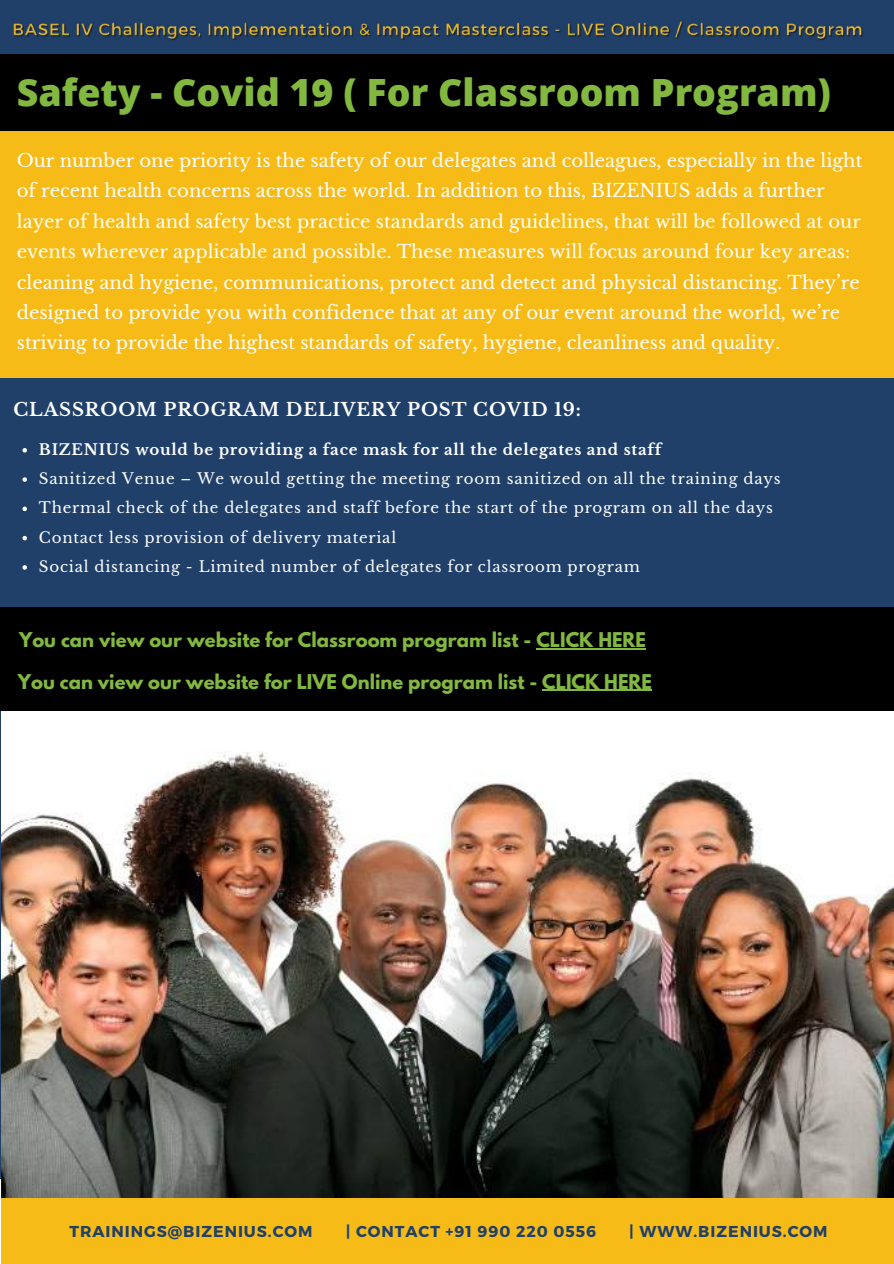
<style>
.page{position:relative;width:894px;height:1264px;background:#fff}
.page>*{position:absolute;margin:0;border:0;box-sizing:border-box;transform-origin:0 0}
.t1{font:800 37.5px "Open Sans";color:#82b840}
.t2{font:18px/30.5px "Libre Baskerville";color:#fff}
.t3{font:700 18px "League Spartan";color:#82b840}
.t4{font:700 18px "Libre Baskerville";letter-spacing:.05em;color:#fff}
.t5{font:700 15.75px "Montserrat";letter-spacing:.06em;color:#20406a}
.t6{font:15px/29.2px "Libre Baskerville";letter-spacing:.05em;color:#fff}
.t7{font:700 15px "Libre Baskerville";letter-spacing:.05em;color:#fff}
</style>
<div class="page">
<div style="left:0;top:0;width:893px;height:54px;background:#20406a"></div>
<div style="left:2px;top:1197px;width:891px;height:66px;background:#f7bb17"></div>
<div style="left:0;top:356px;width:893px;height:251px;background:#20406a"></div>
<img style="left:1px;top:751px;width:892px;height:446px">
<div style="left:0;top:126px;width:893px;height:251px;background:#f7bb17"></div>
<div style="left:1px;top:55px;width:892px;height:76px;background:#000"></div>
<svg style="left:22px;top:448px;width:5px;height:4px"></svg>
<svg style="left:22px;top:477px;width:5px;height:5px"></svg>
<svg style="left:22px;top:506px;width:5px;height:5px"></svg>
<svg style="left:22px;top:536px;width:5px;height:4px"></svg>
<svg style="left:22px;top:565px;width:5px;height:4px"></svg>
<div style="left:0;top:607px;width:893px;height:104px;background:#000"></div>
<hr style="left:536px;top:648px;width:109px;height:1px;background:#82b840">
<hr style="left:542px;top:689px;width:109px;height:1px;background:#82b840">
<img style="left:13px;top:21px;width:850px;height:19px">
<h1 class="t1" style="left:17px;top:65px;width:815px">Safety - Covid 19 ( For Classroom Program)</h1>
<p class="t2" style="left:17px;top:145px;width:846px">Our number one priority is the safety of our delegates and colleagues, especially in the light of recent health concerns across the world. In addition to this, BIZENIUS adds a further layer of health and safety best practice standards and guidelines, that will be followed at our events wherever applicable and possible. These measures will focus around four key areas: cleaning and hygiene, communications, protect and detect and physical distancing. They’re designed to provide you with confidence that at any of our event around the world, we’re striving to provide the highest standards of safety, hygiene, cleanliness and quality.</p>
<p class="t4" style="left:13px;top:399px;width:569px">CLASSROOM PROGRAM DELIVERY POST COVID 19:</p>
<p class="t7" style="left:39px;top:440px;width:623px">BIZENIUS would be providing a face mask for all the delegates and staff</p>
<p class="t6" style="left:39px;top:464px;width:743px">Sanitized Venue – We would getting the meeting room sanitized on all the training days Thermal check of the delegates and staff before the start of the program on all the days Contact less provision of delivery material<br>Social distancing - Limited number of delegates for classroom program</p>
<p class="t3" style="left:19px;top:631px;width:628px">You can view our website for Classroom program list - CLICK HERE</p>
<p class="t3" style="left:18px;top:672px;width:635px">You can view our website for LIVE Online program list - CLICK HERE</p>
<p class="t5" style="left:69px;top:1220px;width:244px">TRAININGS@BIZENIUS.COM</p>
<p class="t5" style="left:345px;top:1220px;width:252px">| CONTACT +91 990 220 0556</p>
<p class="t5" style="left:629px;top:1220px;width:200px">| WWW.BIZENIUS.COM</p>
</div>
